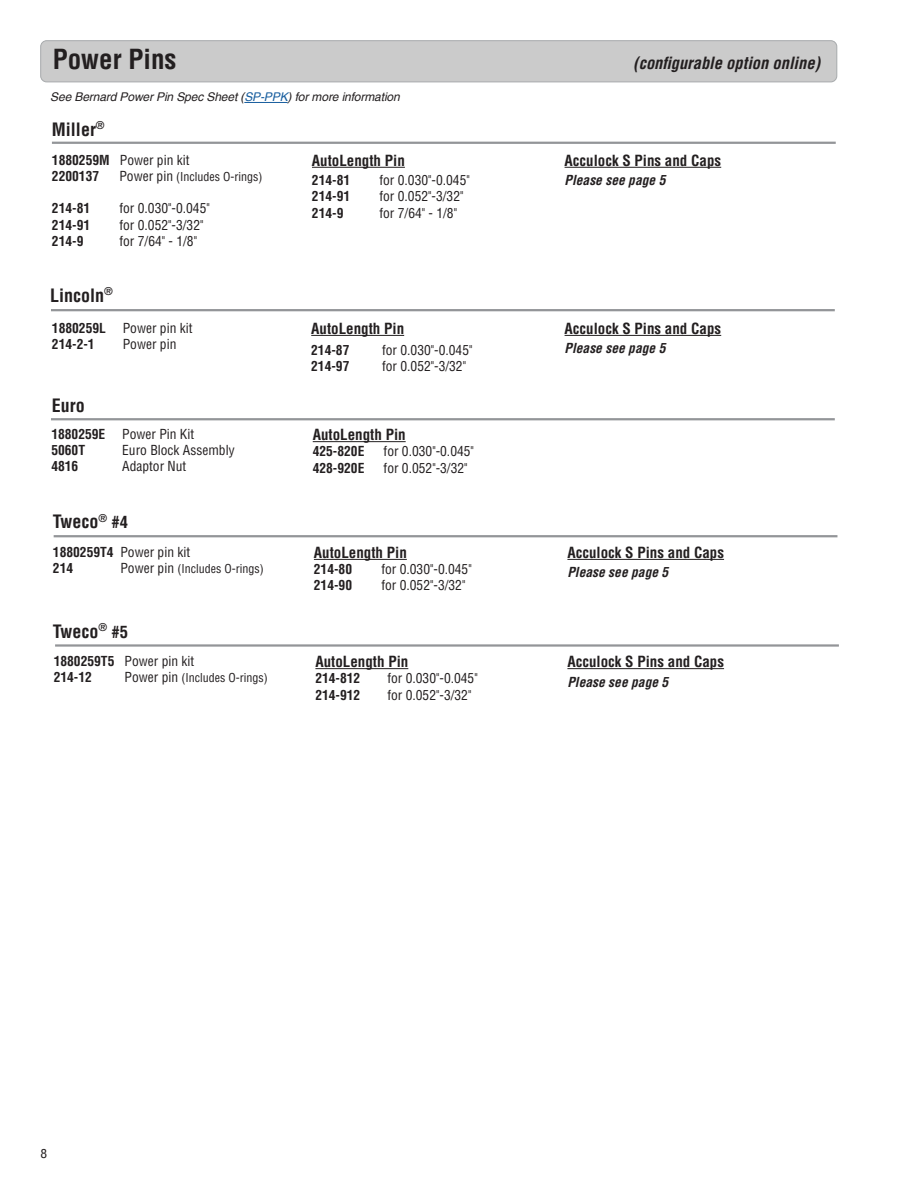
<style>
.page{position:relative;width:918px;height:1188px;background:#fff}
.page>*{position:absolute;margin:0;border:0;box-sizing:border-box;transform-origin:0 0}
.Header__Grey_Bar{font:700 condensed 27px "Helvetica LT Std";color:#231f20}
.Sub_Heading_Large__over_line{font:700 condensed 18px "Helvetica LT Std";color:#231f20}
.Header__Grey_Bar-2{font:italic 700 condensed 16.5px "Helvetica LT Std";color:#231f20}
.Sub_Heading_Small{font:700 condensed 15px "Helvetica LT Std";color:#231f20}
.Data_Type{font:700 condensed 15px "Helvetica LT Std";color:#231f20}
.Data_Type-2{font:condensed 13.5px "Helvetica LT Std";color:#231f20}
.Data_Type-3{font:700 condensed 13.5px "Helvetica LT Std";color:#231f20}
.Data_Type-4{font:italic 700 condensed 13.5px "Helvetica LT Std";color:#231f20}
.t1{font:condensed 12.15px "Helvetica";color:#231f20;scale:1.11 1}
.Data_Type-5{font:condensed 12px "Helvetica LT Std";color:#231f20}
.Notes__Italics{font:italic 12px "Helvetica";letter-spacing:-.01em;color:#231f20}
.s1{color:#175d9e}
.s2{font-weight:700}
.s3{font-size:13.5px}
.s4{font-size:16.5px}
</style>
<div class="page">
<hr style="left:567px;top:668px;width:157px;height:1px;background:#231f20">
<hr style="left:567px;top:559px;width:157px;height:1px;background:#231f20">
<hr style="left:55px;top:644px;width:784px;height:3px;background:#939598">
<hr style="left:54px;top:535px;width:783px;height:2px;background:#939598">
<hr style="left:314px;top:559px;width:93px;height:1px;background:#231f20">
<hr style="left:315px;top:668px;width:93px;height:1px;background:#231f20">
<div style="left:41px;top:41px;width:796px;height:41px;background:#cbcbcb;border-radius:6px"></div>
<div style="left:40px;top:40px;width:797px;height:42px;border:1px solid #a7aaac;border-radius:6px"></div>
<hr style="left:244px;top:102px;width:44px;height:1px;background:#175d9e">
<hr style="left:312px;top:167px;width:93px;height:1px;background:#231f20">
<hr style="left:565px;top:167px;width:156px;height:1px;background:#231f20">
<hr style="left:565px;top:335px;width:156px;height:1px;background:#231f20">
<hr style="left:52px;top:142px;width:784px;height:2px;background:#939598">
<hr style="left:51px;top:418px;width:784px;height:2px;background:#939598">
<hr style="left:51px;top:309px;width:784px;height:2px;background:#939598">
<hr style="left:311px;top:335px;width:93px;height:1px;background:#231f20">
<hr style="left:313px;top:441px;width:93px;height:1px;background:#231f20">
<p class="Header__Grey_Bar" style="left:53px;top:42px;width:125px">Power Pins</p>
<p class="Header__Grey_Bar-2" style="left:633px;top:52px;width:188px">(configurable option online)</p>
<p class="Notes__Italics" style="left:50px;top:90px;width:351px">See Bernard Power Pin Spec Sheet (<span class="s1">SP-PPK</span>) for more information</p>
<p class="Sub_Heading_Large__over_line" style="left:52px;top:118px;width:54px">Miller<sup>®</sup></p>
<p class="Sub_Heading_Small" style="left:312px;top:151px;width:94px">AutoLength Pin</p>
<p class="Data_Type-3" style="left:312px;top:172px;width:40px">214-81</p>
<p class="Data_Type-2" style="left:379px;top:172px;width:92px">for 0.030"-0.045"</p>
<p class="Data_Type-3" style="left:312px;top:188px;width:40px">214-91</p>
<p class="Data_Type-2" style="left:379px;top:188px;width:85px">for 0.052"-3/32"</p>
<p class="Data_Type-3" style="left:312px;top:204px;width:33px">214-9</p>
<p class="Data_Type-2" style="left:379px;top:204px;width:79px">for 7/64" - 1/8"</p>
<p class="Sub_Heading_Small" style="left:565px;top:151px;width:158px">Acculock S Pins and Caps</p>
<p class="Data_Type-4" style="left:565px;top:172px;width:102px">Please see page 5</p>
<p class="Data_Type-2" style="left:52px;top:151px;width:139px"><span class="s2">1880259M</span> Power pin kit</p>
<p class="Data_Type-3" style="left:52px;top:168px;width:49px">2200137</p>
<p class="Data_Type-5" style="left:119px;top:169px;width:144px"><span class="s3">Power pin</span> (Includes O-rings)</p>
<p class="Data_Type-3" style="left:52px;top:200px;width:40px">214-81</p>
<p class="Data_Type-2" style="left:119px;top:200px;width:92px">for 0.030"-0.045"</p>
<p class="Data_Type-3" style="left:52px;top:216px;width:40px">214-91</p>
<p class="Data_Type-2" style="left:119px;top:216px;width:85px">for 0.052"-3/32"</p>
<p class="Data_Type-3" style="left:52px;top:232px;width:33px">214-9</p>
<p class="Data_Type-2" style="left:119px;top:232px;width:79px">for 7/64" - 1/8"</p>
<p class="Sub_Heading_Large__over_line" style="left:50px;top:284px;width:64px">Lincoln<sup>®</sup></p>
<p class="Data_Type-3" style="left:52px;top:319px;width:55px">1880259L</p>
<p class="Data_Type-2" style="left:123px;top:319px;width:71px">Power pin kit</p>
<p class="Data_Type-3" style="left:52px;top:336px;width:44px">214-2-1</p>
<p class="Data_Type-2" style="left:123px;top:336px;width:55px">Power pin</p>
<p class="Sub_Heading_Large__over_line" style="left:52px;top:394px;width:34px">Euro</p>
<p class="Data_Type-3" style="left:51px;top:426px;width:55px">1880259E</p>
<p class="Data_Type-2" style="left:122px;top:426px;width:74px">Power Pin Kit</p>
<p class="Data_Type-3" style="left:51px;top:442px;width:35px">5060T</p>
<p class="Data_Type-2" style="left:122px;top:442px;width:114px">Euro Block Assembly</p>
<p class="Data_Type-3" style="left:51px;top:458px;width:28px">4816</p>
<p class="Data_Type-2" style="left:122px;top:458px;width:66px">Adaptor Nut</p>
<p class="Sub_Heading_Large__over_line" style="left:53px;top:510px;width:77px">Tweco<sup>®</sup> <span class="s4">#4</span></p>
<p class="Data_Type-2" style="left:53px;top:543px;width:139px"><span class="s2">1880259T4</span> Power pin kit</p>
<p class="Data_Type-3" style="left:53px;top:560px;width:22px">214</p>
<p class="Data_Type-5" style="left:120px;top:561px;width:145px"><span class="s3">Power pin</span> (Includes O-rings)</p>
<p class="Sub_Heading_Large__over_line" style="left:53px;top:620px;width:77px">Tweco<sup>®</sup> <span class="s4">#5</span></p>
<p class="Data_Type-2" style="left:54px;top:653px;width:142px"><span class="s2">1880259T5</span> Power pin kit</p>
<p class="Data_Type-3" style="left:54px;top:669px;width:40px">214-12</p>
<p class="Data_Type-5" style="left:125px;top:670px;width:145px"><span class="s3">Power pin</span> (Includes O-rings)</p>
<p class="Data_Type" style="left:311px;top:319px;width:94px">AutoLength Pin</p>
<p class="Data_Type-3" style="left:311px;top:342px;width:40px">214-87</p>
<p class="Data_Type-2" style="left:382px;top:342px;width:92px">for 0.030"-0.045"</p>
<p class="Data_Type-3" style="left:311px;top:358px;width:40px">214-97</p>
<p class="Data_Type-2" style="left:382px;top:358px;width:85px">for 0.052"-3/32"</p>
<p class="Data_Type" style="left:313px;top:425px;width:94px">AutoLength Pin</p>
<p class="Data_Type-3" style="left:313px;top:443px;width:53px">425-820E</p>
<p class="Data_Type-2" style="left:384px;top:443px;width:92px">for 0.030"-0.045"</p>
<p class="Data_Type-3" style="left:313px;top:459px;width:53px">428-920E</p>
<p class="Data_Type-2" style="left:384px;top:459px;width:85px">for 0.052"-3/32"</p>
<p class="Data_Type" style="left:314px;top:543px;width:94px">AutoLength Pin</p>
<p class="Data_Type-3" style="left:314px;top:561px;width:40px">214-80</p>
<p class="Data_Type-2" style="left:381px;top:561px;width:92px">for 0.030"-0.045"</p>
<p class="Data_Type-3" style="left:314px;top:577px;width:40px">214-90</p>
<p class="Data_Type-2" style="left:381px;top:577px;width:85px">for 0.052"-3/32"</p>
<p class="Data_Type" style="left:315px;top:652px;width:94px">AutoLength Pin</p>
<p class="Data_Type-3" style="left:315px;top:670px;width:46px">214-812</p>
<p class="Data_Type-2" style="left:387px;top:670px;width:92px">for 0.030"-0.045"</p>
<p class="Data_Type-3" style="left:315px;top:686px;width:46px">214-912</p>
<p class="Data_Type-2" style="left:387px;top:686px;width:85px">for 0.052"-3/32"</p>
<p class="Sub_Heading_Small" style="left:565px;top:319px;width:158px">Acculock S Pins and Caps</p>
<p class="Data_Type-4" style="left:565px;top:340px;width:102px">Please see page 5</p>
<p class="Sub_Heading_Small" style="left:567px;top:543px;width:158px">Acculock S Pins and Caps</p>
<p class="Data_Type-4" style="left:567px;top:564px;width:102px">Please see page 5</p>
<p class="Sub_Heading_Small" style="left:567px;top:652px;width:158px">Acculock S Pins and Caps</p>
<p class="Data_Type-4" style="left:567px;top:673px;width:102px">Please see page 5</p>
<p class="t1" style="left:40px;top:1146px;width:8px">8</p>
</div>
